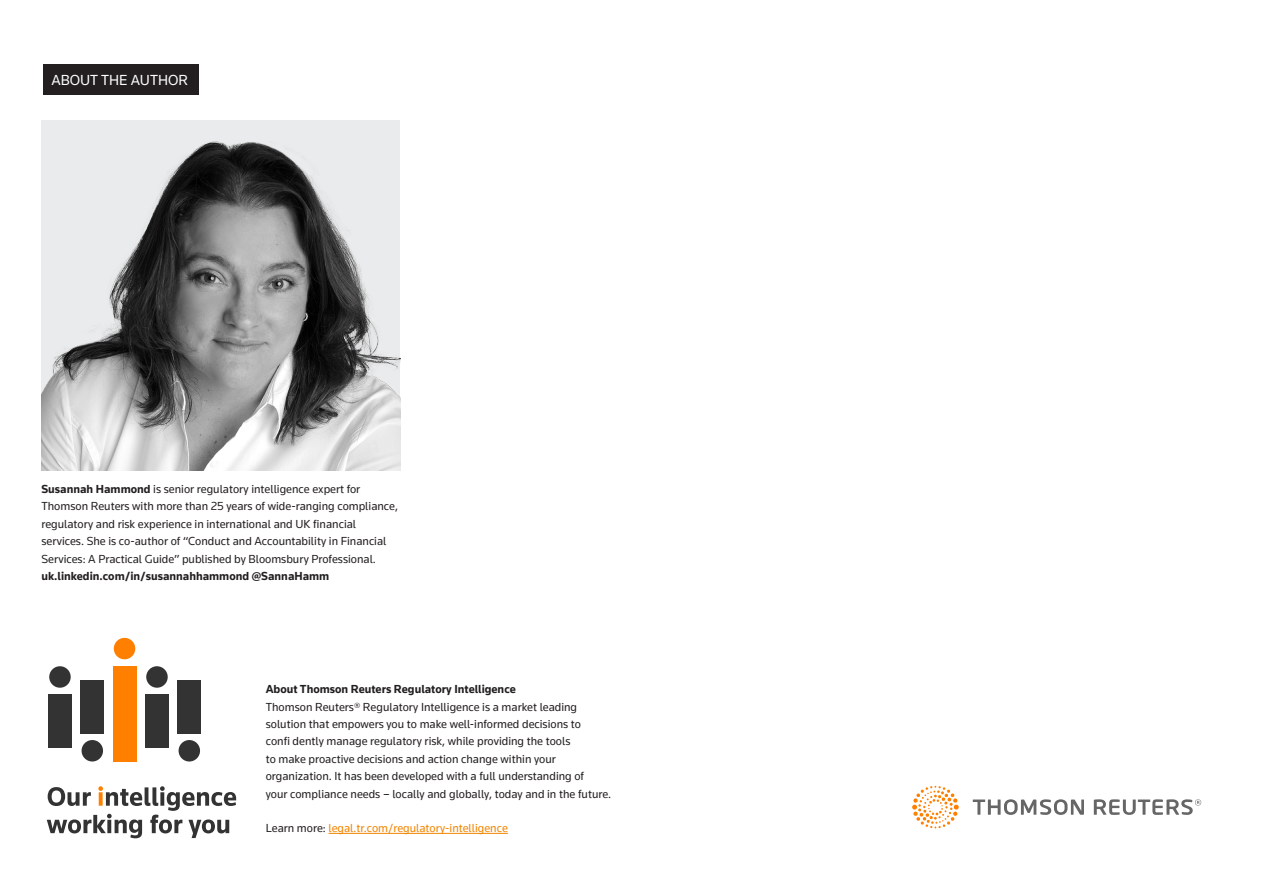
<style>
.page{position:relative;width:1263px;height:893px;background:#fff}
.page>*{position:absolute;margin:0;border:0;box-sizing:border-box;transform-origin:0 0}
.t1{font:15px "Knowledge 2017";color:#fff}
.t2{font:12px/17.4px "Knowledge 2017";color:#231f20}
.t3{font:12px "Knowledge 2017";color:#f28500}
.t4{font:700 12px "Knowledge 2017";color:#231f20}
.s1{font-weight:700}
.s2{color:#231f20}
</style>
<div class="page">
<svg style="left:47px;top:786px;width:189px;height:52px"></svg>
<div style="left:113px;top:666px;width:23px;height:95px;background:#ff8000"></div>
<div style="left:114px;top:638px;width:21px;height:21px;background:#ff8000;border-radius:50%"></div>
<div style="left:145px;top:695px;width:24px;height:53px;background:#333"></div>
<div style="left:48px;top:695px;width:24px;height:53px;background:#333"></div>
<div style="left:146px;top:666px;width:22px;height:22px;background:#333;border-radius:50%"></div>
<div style="left:49px;top:666px;width:22px;height:22px;background:#333;border-radius:50%"></div>
<div style="left:81px;top:680px;width:23px;height:53px;background:#333"></div>
<div style="left:178px;top:680px;width:23px;height:53px;background:#333"></div>
<div style="left:82px;top:740px;width:21px;height:21px;background:#333;border-radius:50%"></div>
<div style="left:179px;top:740px;width:21px;height:21px;background:#333;border-radius:50%"></div>
<img style="left:41px;top:120px;width:359px;height:351px">
<hr style="left:329px;top:833px;width:179px;height:1px;background:#f28500">
<svg style="left:912px;top:786px;width:47px;height:42px"></svg>
<svg style="left:973px;top:799px;width:228px;height:16px"></svg>
<div style="left:43px;top:64px;width:156px;height:30px;background:#231f20"></div>
<p class="t1" style="left:51px;top:71px;width:138px">ABOUT THE AUTHOR</p>
<p class="t2" style="left:41px;top:480px;width:358px"><span class="s1">Susannah Hammond</span> is senior regulatory intelligence expert for Thomson Reuters with more than 25 years of wide-ranging compliance, regulatory and risk experience in international and UK financial services. She is co-author of “Conduct and Accountability in Financial Services: A Practical Guide” published by Bloomsbury Professional. <span class="s1">uk.linkedin.com/in/susannahhammond @SannaHamm</span></p>
<p class="t4" style="left:266px;top:682px;width:252px">About Thomson Reuters Regulatory Intelligence</p>
<p class="t2" style="left:266px;top:698px;width:313px">Thomson Reuters® Regulatory Intelligence is a market leading</p>
<p class="t2" style="left:266px;top:715px;width:317px">solution that empowers you to make well-informed decisions to</p>
<p class="t2" style="left:266px;top:732px;width:306px">confi dently manage regulatory risk, while providing the tools</p>
<p class="t2" style="left:266px;top:750px;width:292px">to make proactive decisions and action change within your</p>
<p class="t2" style="left:266px;top:767px;width:320px">organization. It has been developed with a full understanding of</p>
<p class="t2" style="left:266px;top:785px;width:347px">your compliance needs – locally and globally, today and in the future.</p>
<p class="t3" style="left:266px;top:821px;width:244px"><span class="s2">Learn more:</span> legal.tr.com/regulatory-intelligence</p>
</div>
